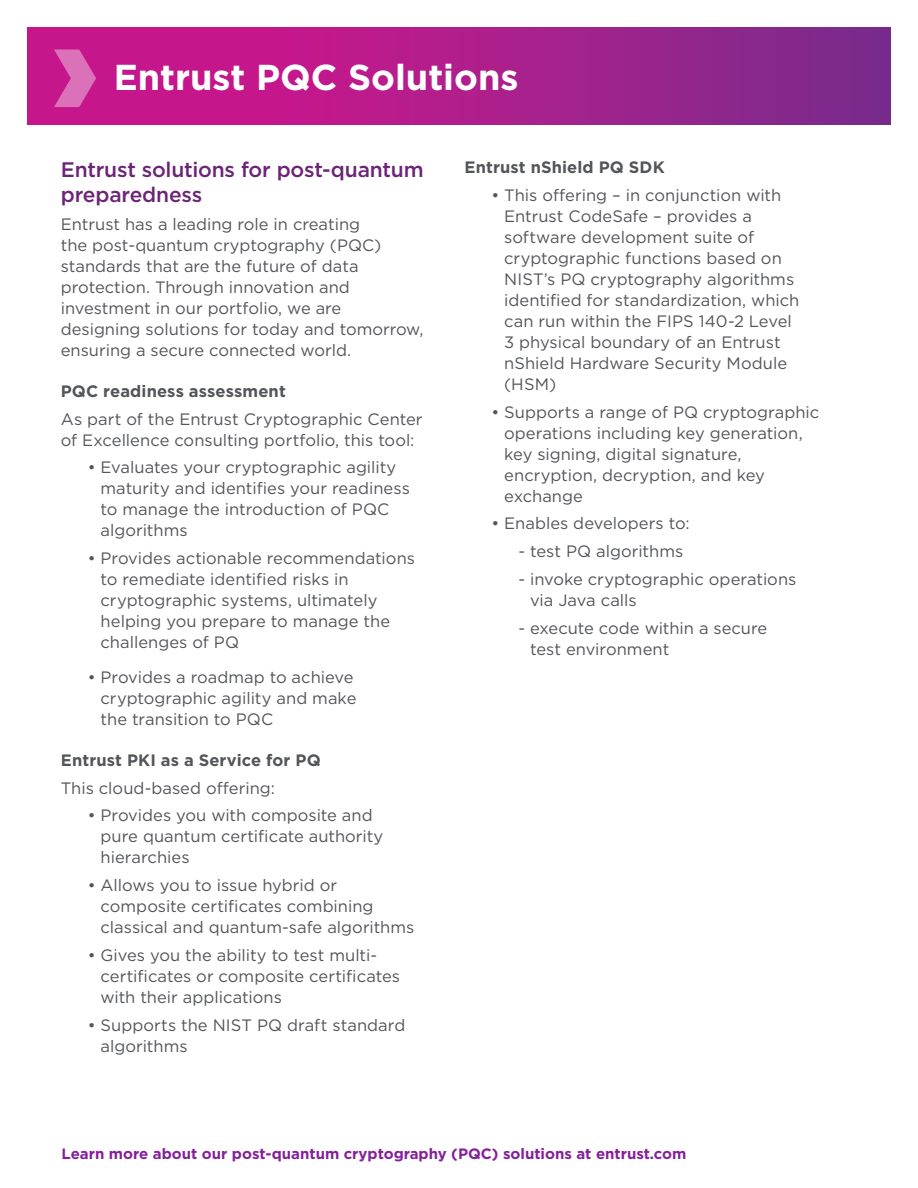
<style>
.page{position:relative;width:918px;height:1188px;background:#fff}
.page>*{position:absolute;margin:0;border:0;box-sizing:border-box;transform-origin:0 0}
.Product_Name{font:700 36px "Gotham";color:#fff}
.Bullet_copy{font:500 21px/25.2px "Gotham";letter-spacing:-.01em;color:#6c2476}
.Bullet_copy-2{font:16.5px/21px "Gotham";color:#54555a}
.Body_copy{font:16.5px/21px "Gotham";color:#54555a}
.Eyebrow{font:700 16.5px "Gotham";letter-spacing:.005em;color:#54555a}
.CTA_URL_front{font:700 15px "Gotham";color:#85209b}
</style>
<div class="page">
<svg style="left:27px;top:27px;width:864px;height:98px;background:#a91e8b"></svg>
<svg style="left:54px;top:50px;width:42px;height:57px;background:#d24da7"></svg>
<p class="Product_Name" style="left:114px;top:54px;width:406px">Entrust PQC Solutions</p>
<p class="Bullet_copy" style="left:61px;top:156px;width:364px">Entrust solutions for post-quantum preparedness</p>
<p class="Body_copy" style="left:61px;top:213px;width:364px">Entrust has a leading role in creating<br>the post-quantum cryptography (PQC) standards that are the future of data protection. Through innovation and investment in our portfolio, we are designing solutions for today and tomorrow, ensuring a secure connected world.</p>
<p class="Eyebrow" style="left:61px;top:380px;width:227px">PQC readiness assessment</p>
<p class="Bullet_copy-2" style="left:61px;top:408px;width:363px">As part of the Entrust Cryptographic Center of Excellence consulting portfolio, this tool:</p>
<p class="Bullet_copy-2" style="left:101px;top:457px;width:311px;text-indent:-13px">• Evaluates your cryptographic agility maturity and identifies your readiness to manage the introduction of PQC algorithms</p>
<p class="Bullet_copy-2" style="left:101px;top:547px;width:316px;text-indent:-13px">• Provides actionable recommendations to remediate identified risks in cryptographic systems, ultimately helping you prepare to manage the challenges of PQ</p>
<p class="Bullet_copy-2" style="left:101px;top:666px;width:257px;text-indent:-13px">• Provides a roadmap to achieve cryptographic agility and make the transition to PQC</p>
<p class="Eyebrow" style="left:61px;top:749px;width:261px">Entrust PKI as a Service for PQ</p>
<p class="Bullet_copy-2" style="left:61px;top:777px;width:216px">This cloud-based offering:</p>
<p class="Bullet_copy-2" style="left:101px;top:805px;width:284px;text-indent:-13px">• Provides you with composite and pure quantum certificate authority hierarchies</p>
<p class="Bullet_copy-2" style="left:101px;top:874px;width:315px;text-indent:-13px">• Allows you to issue hybrid or composite certificates combining classical and quantum-safe algorithms</p>
<p class="Bullet_copy-2" style="left:101px;top:944px;width:301px;text-indent:-13px">• Gives you the ability to test multi&shy;certificates or composite certificates with their applications</p>
<p class="Bullet_copy-2" style="left:101px;top:1014px;width:306px;text-indent:-13px">• Supports the NIST PQ draft standard algorithms</p>
<p class="Eyebrow" style="left:464px;top:156px;width:202px">Entrust nShield PQ SDK</p>
<p class="Bullet_copy-2" style="left:504px;top:184px;width:297px;text-indent:-13px">• This offering – in conjunction with<br>Entrust CodeSafe – provides a software development suite of cryptographic functions based on<br>NIST’s PQ cryptography algorithms identified for standardization, which can run within the FIPS 140-2 Level<br>3 physical boundary of an Entrust nShield Hardware Security Module (HSM)</p>
<p class="Bullet_copy-2" style="left:504px;top:401px;width:317px;text-indent:-13px">• Supports a range of PQ cryptographic operations including key generation, key signing, digital signature, encryption, decryption, and key exchange</p>
<p class="Bullet_copy-2" style="left:491px;top:513px;width:200px">• Enables developers to:</p>
<p class="Bullet_copy-2" style="left:518px;top:540px;width:166px">- test PQ algorithms</p>
<p class="Bullet_copy-2" style="left:530px;top:568px;width:268px;text-indent:-12px">- invoke cryptographic operations via Java calls</p>
<p class="Bullet_copy-2" style="left:530px;top:617px;width:239px;text-indent:-12px">- execute code within a secure test environment</p>
<p class="CTA_URL_front" style="left:62px;top:1144px;width:626px">Learn more about our post-quantum cryptography (PQC) solutions at entrust.com</p>
</div>
